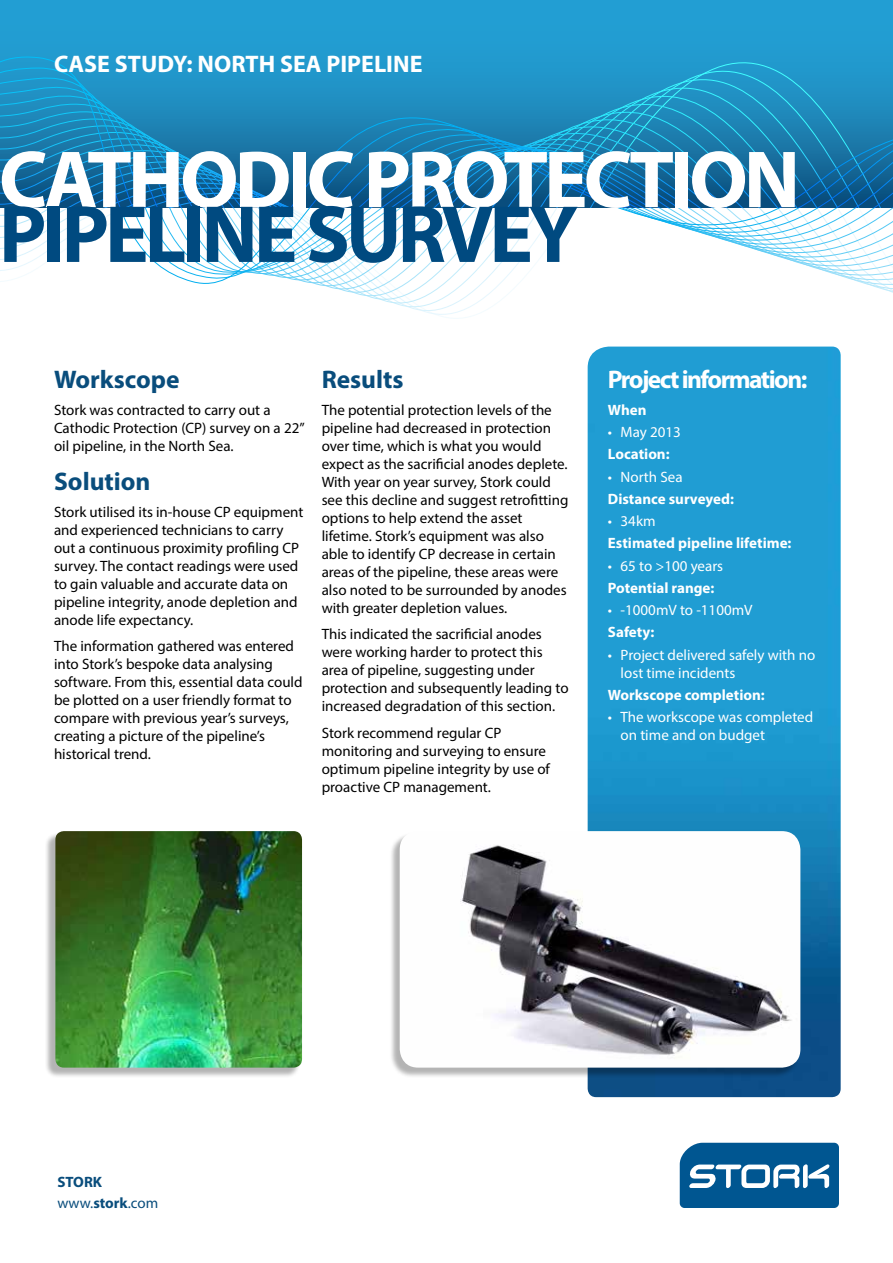
<style>
.page{position:relative;width:893px;height:1263px;background:#fff}
.page>*{position:absolute;margin:0;border:0;box-sizing:border-box;transform-origin:0 0}
.t1{font:700 81.75px "Myriad Pro";letter-spacing:-.05em;color:#fff}
.t2{font:700 81.75px "Myriad Pro";letter-spacing:-.05em;color:#004a80}
.t3{font:700 25.5px "Myriad Pro";color:#094d7c}
.t4{font:700 25.5px "Myriad Pro";letter-spacing:-.06em;color:#fff}
.t5{font:700 24px "Myriad Pro";color:#fff}
.t6{font:15px/18px "Myriad Pro";color:#000}
.t7{font:15px/18px "Myriad Pro";color:#fff}
.t8{font:700 15px "Myriad Pro";color:#fff}
.t9{font:700 15px/21.6px "Myriad Pro";color:#094d7c}
.s1{font-weight:400}
</style>
<div class="page">
<div style="left:0;top:0;width:893px;height:207px;background:#229ed2"></div>
<svg style="left:0;top:56px;width:893px;height:251px"></svg>
<img style="left:588px;top:347px;width:253px;height:750px">
<svg style="left:680px;top:1143px;width:159px;height:65px"></svg>
<div style="left:389px;top:832px;width:410px;height:246px;background:#000;opacity:.3"></div>
<img style="left:400px;top:831px;width:400px;height:236px">
<div style="left:45px;top:832px;width:256px;height:246px;background:#000;opacity:.3"></div>
<img style="left:55px;top:831px;width:247px;height:236px">
<h3 class="t5" style="left:54px;top:48px;width:370px">CASE STUDY: NORTH SEA PIPELINE</h3>
<h1 class="t1" style="left:-1px;top:126px;width:803px">CATHODIC PROTECTION</h1>
<h1 class="t2" style="left:-1px;top:181px;width:581px">PIPELINE SURVEY</h1>
<h2 class="t3" style="left:54px;top:363px;width:127px">Workscope</h2>
<p class="t6" style="left:54px;top:401px;width:252px">Stork was contracted to carry out a<br>Cathodic Protection (CP) survey on a 22” oil pipeline, in the North Sea.</p>
<h2 class="t3" style="left:54px;top:465px;width:98px">Solution</h2>
<p class="t6" style="left:54px;top:502px;width:251px">Stork utilised its in-house CP equipment and experienced technicians to carry out a continuous proximity profiling CP survey. The contact readings were used to gain valuable and accurate data on pipeline integrity, anode depletion and anode life expectancy.</p>
<p class="t6" style="left:54px;top:637px;width:250px">The information gathered was entered into Stork’s bespoke data analysing software. From this, essential data could be plotted on a user friendly format to compare with previous year’s surveys, creating a picture of the pipeline’s historical trend.</p>
<h2 class="t3" style="left:322px;top:363px;width:83px">Results</h2>
<p class="t6" style="left:322px;top:401px;width:248px">The potential protection levels of the pipeline had decreased in protection over time, which is what you would expect as the sacrificial anodes deplete.<br>With year on year survey, Stork could see this decline and suggest retrofitting options to help extend the asset lifetime. Stork’s equipment was also able to identify CP decrease in certain areas of the pipeline, these areas were also noted to be surrounded by anodes with greater depletion values.</p>
<p class="t6" style="left:322px;top:625px;width:248px">This indicated the sacrificial anodes were working harder to protect this area of pipeline, suggesting under protection and subsequently leading to increased degradation of this section.</p>
<p class="t6" style="left:322px;top:724px;width:230px">Stork recommend regular CP monitoring and surveying to ensure optimum pipeline integrity by use of proactive CP management.</p>
<h2 class="t4" style="left:608px;top:363px;width:201px">Project information:</h2>
<p class="t8" style="left:608px;top:400px;width:40px">When</p>
<p class="t7" style="left:608px;top:423px;width:75px">• May 2013</p>
<p class="t8" style="left:608px;top:444px;width:63px">Location:</p>
<p class="t7" style="left:608px;top:467px;width:76px">• North Sea</p>
<p class="t8" style="left:608px;top:489px;width:128px">Distance surveyed:</p>
<p class="t7" style="left:608px;top:512px;width:49px">• 34km</p>
<p class="t8" style="left:608px;top:533px;width:185px">Estimated pipeline lifetime:</p>
<p class="t7" style="left:608px;top:556px;width:117px">• 65 to &gt;100 years</p>
<p class="t8" style="left:608px;top:578px;width:108px">Potential range:</p>
<p class="t7" style="left:608px;top:601px;width:146px">• -1000mV to -1100mV</p>
<p class="t8" style="left:608px;top:622px;width:48px">Safety:</p>
<p class="t7" style="left:621px;top:645px;width:196px;text-indent:-13px">• Project delivered safely with no lost time incidents</p>
<p class="t8" style="left:608px;top:685px;width:158px">Workscope completion:</p>
<p class="t7" style="left:621px;top:708px;width:194px;text-indent:-13px">• The workscope was completed on time and on budget</p>
<p class="t9" style="left:57px;top:1170px;width:102px">STORK <span class="s1">www.</span>stork<span class="s1">.com</span></p>
</div>
